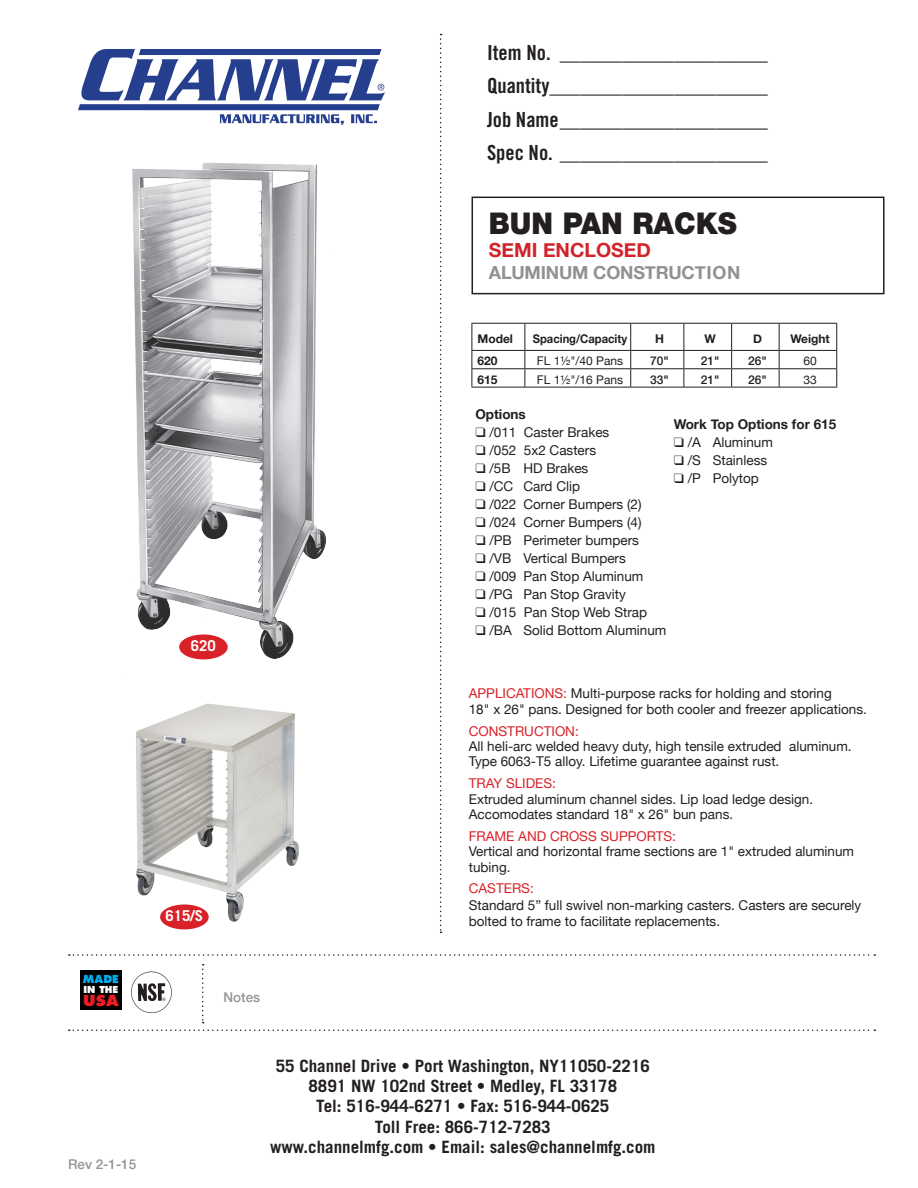
<style>
.page{position:relative;width:918px;height:1188px;background:#fff}
.page>*{position:absolute;margin:0;border:0;box-sizing:border-box;transform-origin:0 0}
.t1{font:900 30px "Helvetica Neue";color:#231f20;scale:.95 1}
.t2{font:20.85px "Trade Gothic Bold Cond Twenty";color:#231f20}
.t3{font:700 19.5px "Helvetica Neue";color:#d1232a}
.t4{font:700 18px "Helvetica Neue";letter-spacing:-.01em;color:#8f9194}
.t5{font:700 16.95px/20.4px "Trade Gothic";color:#231f20;text-align:center}
.t6{font:700 15px "Trade Gothic";color:#fff}
.t7{font:800 14.7px "Futura";color:#ee1d23;scale:1.04 1}
.t8{font:13.5px/15.3px "Helvetica Neue";color:#231f20}
.t9{font:700 13.5px "Helvetica Neue";color:#231f20}
.t10{font:500 13.5px "Helvetica Neue";color:#939598}
.t11{font:12px "Helvetica Neue";color:#231f20}
.t12{font:700 12px "Helvetica Neue";color:#231f20}
.t13{font:500 12px "Helvetica Neue";color:#231f20}
.t14{font:700 12px "Helvetica Neue";color:#231f20;scale:.93 1}
.t15{font:800 10.8px "Futura";color:#00aeef}
.t16{font:800 9.45px "Futura";color:#fff}
.s1{color:#d92128}
</style>
<div class="page">
<div style="left:472px;top:197px;width:413px;height:97px;border:2px solid #231f20"></div>
<img style="left:78px;top:50px;width:306px;height:75px">
<svg style="left:440px;top:34px;width:2px;height:899px"></svg>
<svg style="left:202px;top:964px;width:2px;height:59px"></svg>
<svg style="left:69px;top:954px;width:806px;height:2px"></svg>
<svg style="left:69px;top:1029px;width:806px;height:2px"></svg>
<img style="left:131px;top:971px;width:41px;height:42px">
<div style="left:80px;top:971px;width:42px;height:39px;background:#000001"></div>
<hr style="left:472px;top:323px;width:53px;height:1px;background:#231f20">
<hr style="left:525px;top:323px;width:106px;height:1px;background:#231f20">
<hr style="left:631px;top:323px;width:53px;height:1px;background:#231f20">
<hr style="left:684px;top:323px;width:48px;height:1px;background:#231f20">
<hr style="left:732px;top:323px;width:47px;height:1px;background:#231f20">
<hr style="left:779px;top:323px;width:58px;height:1px;background:#231f20">
<hr style="left:472px;top:350px;width:53px;height:1px;background:#231f20">
<hr style="left:525px;top:350px;width:106px;height:1px;background:#231f20">
<hr style="left:631px;top:350px;width:53px;height:1px;background:#231f20">
<hr style="left:684px;top:350px;width:48px;height:1px;background:#231f20">
<hr style="left:732px;top:350px;width:47px;height:1px;background:#231f20">
<hr style="left:779px;top:350px;width:58px;height:1px;background:#231f20">
<hr style="left:472px;top:368px;width:53px;height:1px;background:#231f20">
<svg style="left:472px;top:324px;width:1px;height:63px"></svg>
<hr style="left:525px;top:368px;width:106px;height:1px;background:#231f20">
<svg style="left:525px;top:324px;width:1px;height:63px"></svg>
<hr style="left:631px;top:368px;width:53px;height:1px;background:#231f20">
<svg style="left:630px;top:324px;width:1px;height:63px"></svg>
<hr style="left:684px;top:368px;width:48px;height:1px;background:#231f20">
<svg style="left:684px;top:324px;width:1px;height:63px"></svg>
<hr style="left:732px;top:368px;width:47px;height:1px;background:#231f20">
<svg style="left:731px;top:324px;width:1px;height:63px"></svg>
<hr style="left:779px;top:368px;width:58px;height:1px;background:#231f20">
<svg style="left:779px;top:324px;width:1px;height:63px"></svg>
<svg style="left:836px;top:324px;width:1px;height:63px"></svg>
<hr style="left:472px;top:387px;width:53px;height:1px;background:#231f20">
<hr style="left:525px;top:387px;width:106px;height:1px;background:#231f20">
<hr style="left:631px;top:387px;width:53px;height:1px;background:#231f20">
<hr style="left:684px;top:387px;width:48px;height:1px;background:#231f20">
<hr style="left:732px;top:387px;width:47px;height:1px;background:#231f20">
<hr style="left:779px;top:387px;width:58px;height:1px;background:#231f20">
<img style="left:132px;top:163px;width:194px;height:497px">
<div style="left:180px;top:635px;width:47px;height:24px;background:#d92128;border-radius:50%"></div>
<div style="left:179px;top:634px;width:49px;height:25px;border:2px solid #d92128;border-radius:50%"></div>
<img style="left:136px;top:704px;width:163px;height:221px">
<div style="left:161px;top:905px;width:47px;height:24px;background:#d92128;border-radius:50%"></div>
<div style="left:160px;top:904px;width:49px;height:25px;border:2px solid #d92128;border-radius:50%"></div>
<p class="t15" style="left:83px;top:973px;width:38px">MADE</p>
<p class="t16" style="left:83px;top:983px;width:37px">IN THE</p>
<p class="t7" style="left:83px;top:992px;width:35px">USA</p>
<p class="t10" style="left:68px;top:1154px;width:70px">Rev 2-1-15</p>
<p class="t6" style="left:191px;top:637px;width:27px">620</p>
<p class="t6" style="left:166px;top:907px;width:39px">615/S</p>
<p class="t2" style="left:487px;top:40px;width:282px">Item No. ____________________</p>
<p class="t2" style="left:487px;top:73px;width:282px">Quantity_____________________</p>
<p class="t2" style="left:487px;top:107px;width:282px">Job Name____________________</p>
<p class="t2" style="left:487px;top:140px;width:282px">Spec No. ____________________</p>
<p class="t1" style="left:489px;top:205px;width:263px">BUN PAN RACKS</p>
<p class="t3" style="left:489px;top:235px;width:164px">SEMI ENCLOSED</p>
<p class="t4" style="left:489px;top:258px;width:253px">ALUMINUM CONSTRUCTION</p>
<p class="t12" style="left:477px;top:329px;width:37px">Model</p>
<p class="t14" style="left:533px;top:329px;width:103px">Spacing/Capacity</p>
<p class="t12" style="left:655px;top:329px;width:10px">H</p>
<p class="t12" style="left:704px;top:329px;width:13px">W</p>
<p class="t12" style="left:753px;top:329px;width:10px">D</p>
<p class="t12" style="left:791px;top:329px;width:41px">Weight</p>
<p class="t12" style="left:477px;top:352px;width:22px">620</p>
<p class="t11" style="left:537px;top:352px;width:88px">FL 1½"/40 Pans</p>
<p class="t13" style="left:650px;top:352px;width:20px">70"</p>
<p class="t13" style="left:701px;top:352px;width:20px">21"</p>
<p class="t13" style="left:748px;top:352px;width:20px">26"</p>
<p class="t11" style="left:804px;top:352px;width:15px">60</p>
<p class="t12" style="left:477px;top:370px;width:22px">615</p>
<p class="t11" style="left:537px;top:371px;width:88px">FL 1½"/16 Pans</p>
<p class="t13" style="left:650px;top:370px;width:20px">33"</p>
<p class="t13" style="left:701px;top:370px;width:20px">21"</p>
<p class="t13" style="left:748px;top:370px;width:20px">26"</p>
<p class="t11" style="left:804px;top:371px;width:15px">33</p>
<p class="t9" style="left:475px;top:404px;width:52px">Options</p>
<p class="t8" style="left:475px;top:426px;width:136px">❑ /011 Caster Brakes</p>
<p class="t8" style="left:475px;top:444px;width:122px">❑ /052 5x2 Casters</p>
<p class="t8" style="left:475px;top:462px;width:115px">❑ /5B HD Brakes</p>
<p class="t8" style="left:475px;top:480px;width:106px">❑ /CC Card Clip</p>
<p class="t8" style="left:475px;top:498px;width:168px">❑ /022 Corner Bumpers (2)</p>
<p class="t8" style="left:475px;top:516px;width:168px">❑ /024 Corner Bumpers (4)</p>
<p class="t8" style="left:475px;top:534px;width:165px">❑ /PB Perimeter bumpers</p>
<p class="t8" style="left:475px;top:552px;width:152px">❑ /VB Vertical Bumpers</p>
<p class="t8" style="left:475px;top:570px;width:170px">❑ /009 Pan Stop Aluminum</p>
<p class="t8" style="left:475px;top:588px;width:152px">❑ /PG Pan Stop Gravity</p>
<p class="t8" style="left:475px;top:606px;width:173px">❑ /015 Pan Stop Web Strap</p>
<p class="t8" style="left:475px;top:624px;width:193px">❑ /BA Solid Bottom Aluminum</p>
<p class="t9" style="left:674px;top:413px;width:164px">Work Top Options for 615</p>
<p class="t8" style="left:674px;top:435px;width:101px">❑ /A Aluminum</p>
<p class="t8" style="left:674px;top:453px;width:95px">❑ /S Stainless</p>
<p class="t8" style="left:674px;top:471px;width:87px">❑ /P Polytop</p>
<p class="t8" style="left:469px;top:685px;width:400px;line-height:16.2px"><span class="s1">APPLICATIONS:</span> Multi-purpose racks for holding and storing<br>18" x 26" pans. Designed for both cooler and freezer applications.</p>
<p class="t8" style="left:469px;top:724px;width:384px"><span class="s1">CONSTRUCTION:<br></span>All heli-arc welded heavy duty, high tensile extruded aluminum.<br>Type 6063-T5 alloy. Lifetime guarantee against rust.</p>
<p class="t8" style="left:469px;top:777px;width:346px"><span class="s1">TRAY SLIDES:<br></span>Extruded aluminum channel sides. Lip load ledge design.<br>Accomodates standard 18" x 26" bun pans.</p>
<p class="t8" style="left:469px;top:829px;width:387px"><span class="s1">FRAME AND CROSS SUPPORTS:<br></span>Vertical and horizontal frame sections are 1" extruded aluminum tubing.</p>
<p class="t8" style="left:469px;top:881px;width:394px;line-height:16.2px"><span class="s1">CASTERS:<br></span>Standard 5” full swivel non-marking casters. Casters are securely bolted to frame to facilitate replacements.</p>
<p class="t10" style="left:224px;top:986px;width:38px">Notes</p>
<p class="t5" style="left:276px;top:1055px;width:376px">55 Channel Drive • Port Washington, NY11050-2216</p>
<p class="t5" style="left:308px;top:1075px;width:310px">8891 NW 102nd Street • Medley, FL 33178</p>
<p class="t5" style="left:316px;top:1096px;width:295px">Tel: 516-944-6271 • Fax: 516-944-0625<br>Toll Free: 866-712-7283</p>
<p class="t5" style="left:270px;top:1137px;width:387px">www.channelmfg.com • Email: sales@channelmfg.com</p>
</div>
